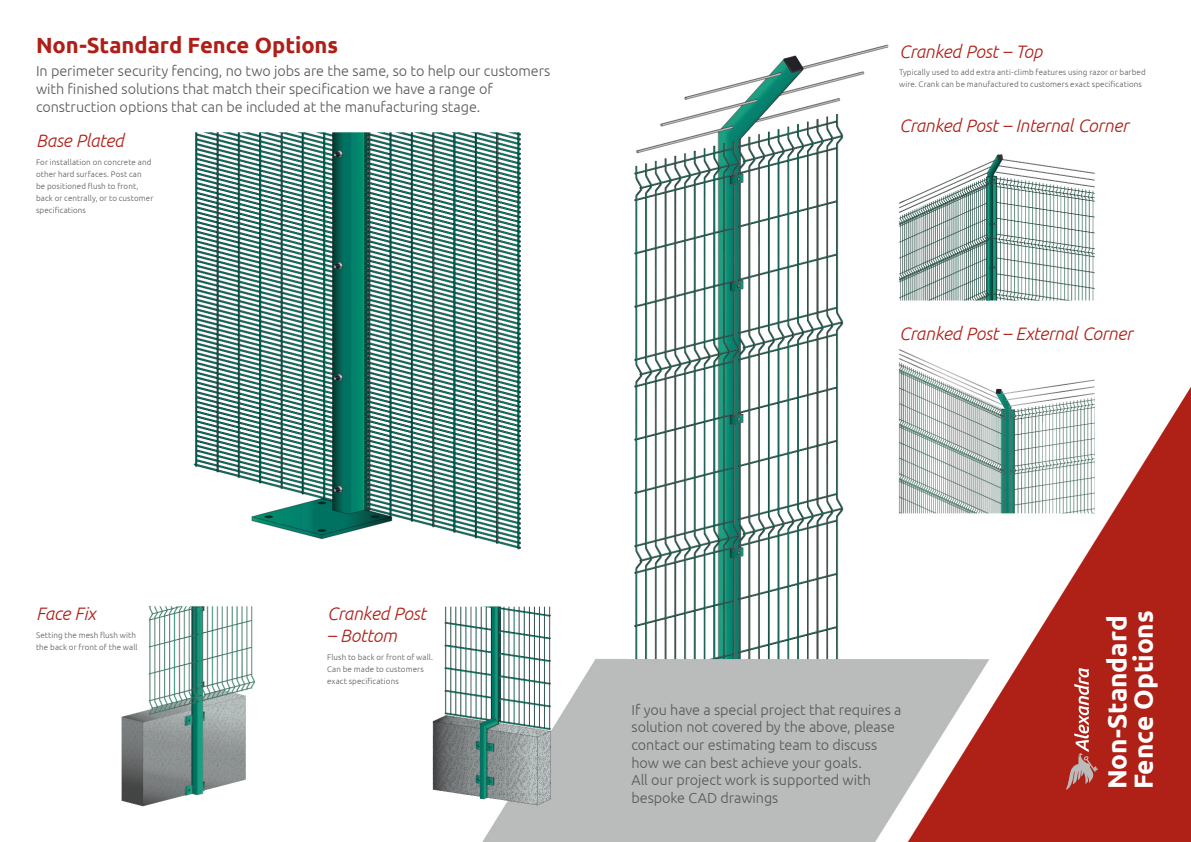
<style>
.page{position:relative;width:1191px;height:842px;background:#fff}
.page>*{position:absolute;margin:0;border:0;box-sizing:border-box;transform-origin:0 0}
.t1{font:700 26.2px/26.2px "Ubuntu";letter-spacing:-.005em;color:#fff}
.t2{font:700 22px "Ubuntu";color:#af1f17}
.t3{font:italic 300 18px "Ubuntu";letter-spacing:-.015em;color:#af1f17}
.t4{font:300 14.4px/17.6px "Ubuntu";letter-spacing:-.005em;color:#55585a}
.t5{font:300 8px/12px "Ubuntu";letter-spacing:.015em;color:#55585a}
</style>
<div class="page">
<img style="left:121px;top:44px;width:1070px;height:798px">
<svg style="left:1065px;top:668px;width:32px;height:122px;background:#b94a43"></svg>
<h2 class="t2" style="left:36px;top:32px;width:304px">Non-Standard Fence Options</h2>
<p class="t4" style="left:36px;top:62px;width:516px">In perimeter security fencing, no two jobs are the same, so to help our customers with finished solutions that match their specification we have a range of construction options that can be included at the manufacturing stage.</p>
<p class="t3" style="left:36px;top:130px;width:89px">Base Plated</p>
<p class="t5" style="left:36px;top:156px;width:119px">For installation on concrete and other hard surfaces. Post can<br>be positioned flush to front, back or centrally, or to customer specifications</p>
<p class="t3" style="left:899px;top:40px;width:145px">Cranked Post – Top</p>
<p class="t5" style="left:899px;top:66px;width:248px">Typically used to add extra anti-climb features using razor or barbed wire. Crank can be manufactured to customers exact specifications</p>
<p class="t3" style="left:899px;top:114px;width:231px">Cranked Post – Internal Corner</p>
<p class="t3" style="left:899px;top:322px;width:235px">Cranked Post – External Corner</p>
<p class="t3" style="left:36px;top:603px;width:61px">Face Fix</p>
<p class="t5" style="left:36px;top:629px;width:103px">Setting the mesh flush with the back or front of the wall</p>
<p class="t3" style="left:327px;top:603px;width:101px">Cranked Post</p>
<p class="t3" style="left:327px;top:625px;width:71px">– Bottom</p>
<p class="t5" style="left:327px;top:651px;width:108px">Flush to back or front of wall.<br>Can be made to customers exact specifications</p>
<p class="t4" style="left:631px;top:701px;width:271px">If you have a special project that requires a solution not covered by the above, please contact our estimating team to discuss how we can best achieve your goals.<br>All our project work is supported with bespoke CAD drawings</p>
<h1 class="t1" style="left:1103px;top:789px;width:180px;rotate:-90deg">Non-Standard<br>Fence Options</h1>
</div>
